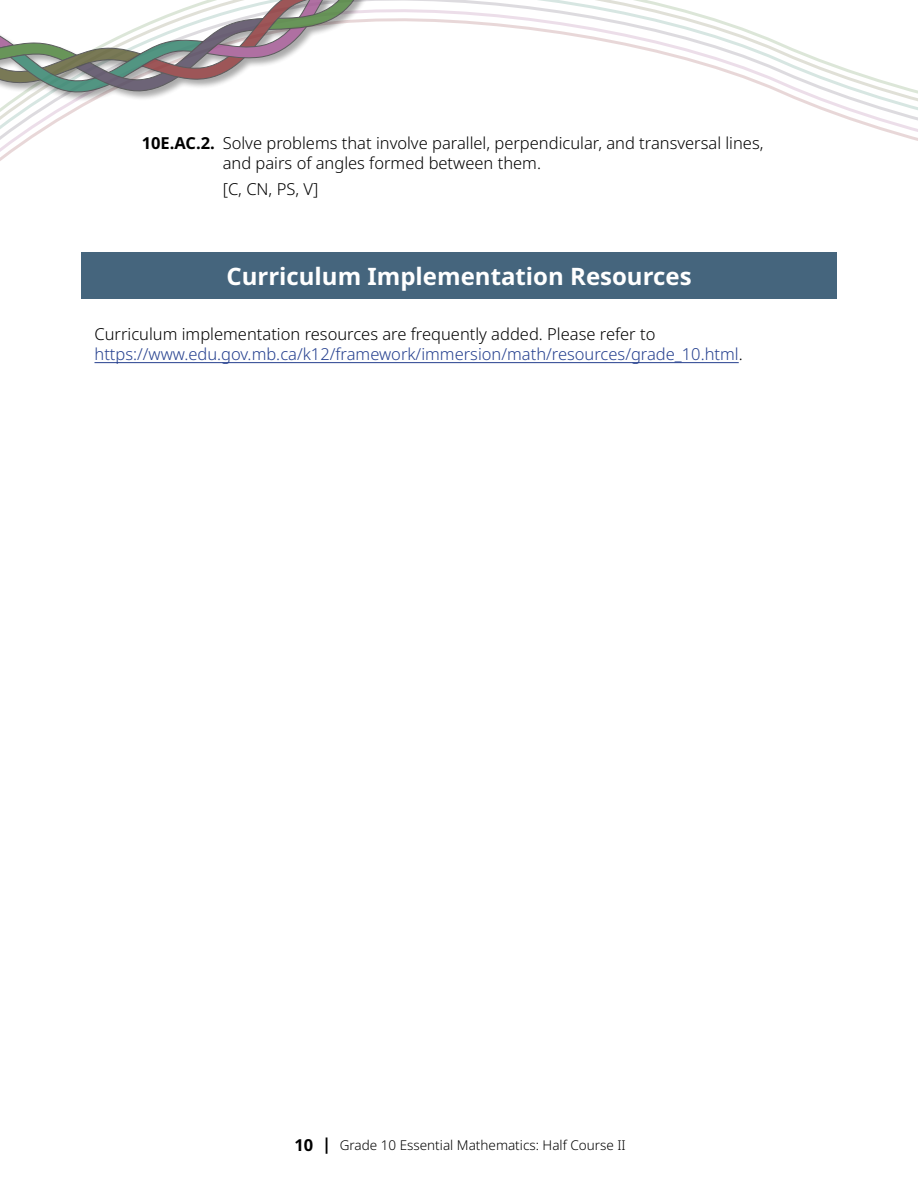
<style>
.page{position:relative;width:918px;height:1188px;background:#fff}
.page>*{position:absolute;margin:0;border:0;box-sizing:border-box;transform-origin:0 0}
.H2_White{font:700 24px "Noto Sans";color:#fff}
.Paragraph{font:300 16.5px/19.8px "Noto Sans";color:#25408f}
.Learning_Outcome{font:300 16.5px/19.8px "Noto Sans";color:#000}
.Learning_Outcome_End{font:300 16.5px "Noto Sans";color:#000}
.t1{font:300 13.5px "Noto Sans";color:#000}
.s1{font-weight:700}
.s2{color:#000}
.s3{font-weight:700;font-size:16.5px}
</style>
<div class="page">
<svg style="left:0;top:0;width:918px;height:161px"></svg>
<div style="left:0;top:0;width:515px;height:102px;background:#000;opacity:.4"></div>
<svg style="left:0;top:0;width:407px;height:96px"></svg>
<div style="left:81px;top:253px;width:756px;height:46px;background:#45657d"></div>
<hr style="left:94px;top:362px;width:645px;height:1px;background:#25408f">
<p class="Learning_Outcome" style="left:223px;top:134px;width:542px;text-indent:-81px"><span class="s1">10E.AC.2.</span> Solve problems that involve parallel, perpendicular, and transversal lines, and pairs of angles formed between them.</p>
<p class="Learning_Outcome_End" style="left:223px;top:178px;width:97px">[C, CN, PS, V]</p>
<h2 class="H2_White" style="left:226px;top:259px;width:467px">Curriculum Implementation Resources</h2>
<p class="Paragraph" style="left:94px;top:324px;width:650px"><span class="s2">Curriculum implementation resources are frequently added. Please refer to </span>https://www.edu.gov.mb.ca/k12/framework/immersion/math/resources/grade_10.html<span class="s2">.</span></p>
<p class="t1" style="left:295px;top:1135px;width:333px"><span class="s3">10 |</span> Grade 10 Essential Mathematics: Half Course II</p>
</div>
